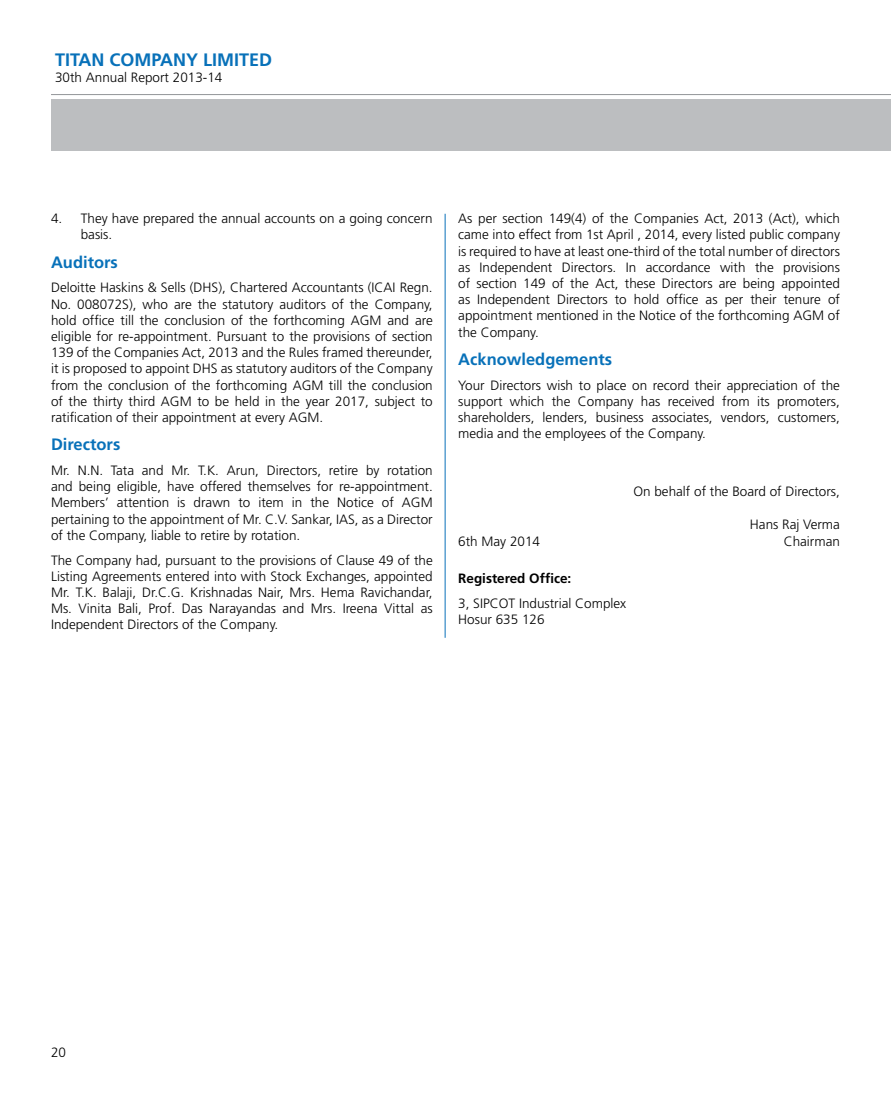
<style>
.page{position:relative;width:891px;height:1107px;background:#fff}
.page>*{position:absolute;margin:0;border:0;box-sizing:border-box;transform-origin:0 0}
.t1{font:700 18px "Frutiger";color:#0871b9}
.t2{font:700 16.5px "Frutiger";color:#0871b9}
.t3{font:300 13.5px/16.2px "Frutiger";color:#000;text-align:justify}
.t4{font:700 13.5px "Frutiger";color:#000}
</style>
<div class="page">
<hr style="left:51px;top:94px;width:840px;height:1px;background:#939598">
<div style="left:51px;top:99px;width:840px;height:51px;background:#bcbec0"></div>
<hr style="left:445px;top:214px;width:1px;height:424px;background:#0871b9">
<h1 class="t1" style="left:55px;top:49px;width:219px">TITAN COMPANY LIMITED</h1>
<p class="t3" style="left:55px;top:70px;width:169px">30th Annual Report 2013-14</p>
<p class="t3" style="left:81px;top:210px;width:353px;text-indent:-30px">4. They have prepared the annual accounts on a going concern basis.</p>
<p class="t2" style="left:51px;top:252px;width:68px">Auditors</p>
<p class="t3" style="left:51px;top:280px;width:383px">Deloitte Haskins &amp; Sells (DHS), Chartered Accountants (ICAI Regn.<br>No. 008072S), who are the statutory auditors of the Company, hold office till the conclusion of the forthcoming AGM and are eligible for re-appointment. Pursuant to the provisions of section 139 of the Companies Act, 2013 and the Rules framed thereunder, it is proposed to appoint DHS as statutory auditors of the Company from the conclusion of the forthcoming AGM till the conclusion of the thirty third AGM to be held in the year 2017, subject to ratification of their appointment at every AGM.</p>
<p class="t2" style="left:51px;top:435px;width:71px">Directors</p>
<p class="t3" style="left:51px;top:462px;width:383px">Mr. N.N. Tata and Mr. T.K. Arun, Directors, retire by rotation and being eligible, have offered themselves for re-appointment.<br>Members’ attention is drawn to item in the Notice of AGM pertaining to the appointment of Mr. C.V. Sankar, IAS, as a Director of the Company, liable to retire by rotation.</p>
<p class="t3" style="left:51px;top:552px;width:383px">The Company had, pursuant to the provisions of Clause 49 of the Listing Agreements entered into with Stock Exchanges, appointed Mr. T.K. Balaji, Dr.C.G. Krishnadas Nair, Mrs. Hema Ravichandar, Ms. Vinita Bali, Prof. Das Narayandas and Mrs. Ireena Vittal as Independent Directors of the Company.</p>
<p class="t3" style="left:458px;top:210px;width:383px">As per section 149(4) of the Companies Act, 2013 (Act), which came into effect from 1st April , 2014, every listed public company is required to have at least one-third of the total number of directors as Independent Directors. In accordance with the provisions of section 149 of the Act, these Directors are being appointed as Independent Directors to hold office as per their tenure of appointment mentioned in the Notice of the forthcoming AGM of the Company.</p>
<p class="t2" style="left:458px;top:349px;width:156px">Acknowledgements</p>
<p class="t3" style="left:458px;top:377px;width:383px">Your Directors wish to place on record their appreciation of the support which the Company has received from its promoters, shareholders, lenders, business associates, vendors, customers, media and the employees of the Company.</p>
<p class="t3" style="left:633px;top:483px;width:208px">On behalf of the Board of Directors,</p>
<p class="t3" style="left:750px;top:517px;width:92px">Hans Raj Verma</p>
<p class="t3" style="left:458px;top:533px;width:83px">6th May 2014</p>
<p class="t3" style="left:784px;top:533px;width:58px">Chairman</p>
<p class="t4" style="left:458px;top:570px;width:115px">Registered Office:</p>
<p class="t3" style="left:458px;top:595px;width:170px">3, SIPCOT Industrial Complex<br>Hosur 635 126</p>
<p class="t3" style="left:51px;top:1044px;width:17px">20</p>
</div>
